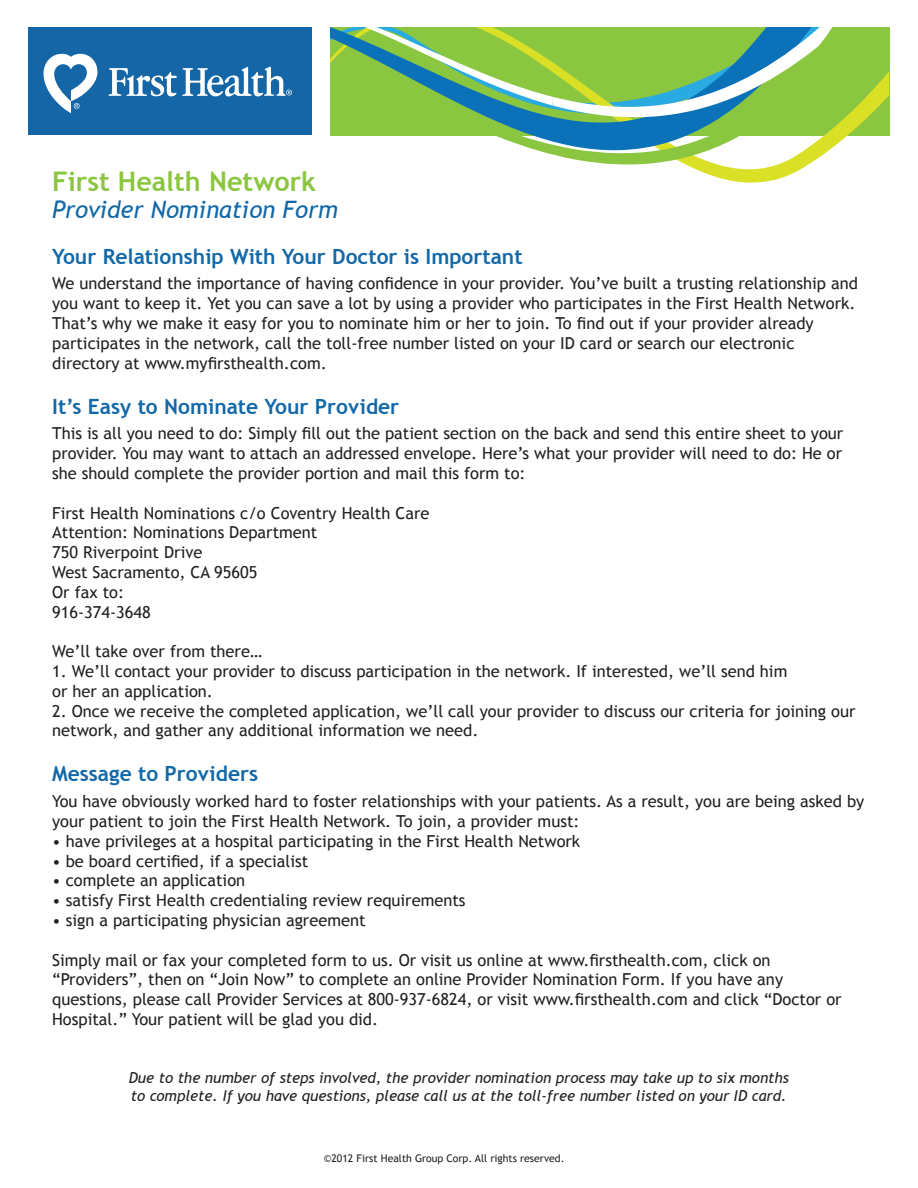
<style>
.page{position:relative;width:918px;height:1188px;background:#fff}
.page>*{position:absolute;margin:0;border:0;box-sizing:border-box;transform-origin:0 0}
.t1{font:700 27px "Trebuchet MS";color:#8bc640}
.t2{font:italic 24px "Trebuchet MS";color:#1268a8}
.t3{font:700 21px "Trebuchet MS";color:#1268a8}
.t4{font:16.5px/19.8px "Trebuchet MS";color:#231f20}
.t5{font:italic 15px/18px "Trebuchet MS";color:#231f20}
.t6{font:10.5px "Trebuchet MS";color:#231f20}
</style>
<div class="page">
<div style="left:29px;top:27px;width:283px;height:108px;background:#1566a7"></div>
<svg style="left:109px;top:67px;width:183px;height:30px"></svg>
<svg style="left:43px;top:54px;width:55px;height:59px"></svg>
<svg style="left:689px;top:151px;width:139px;height:32px"></svg>
<svg style="left:762px;top:122px;width:127px;height:29px"></svg>
<svg style="left:330px;top:122px;width:432px;height:44px"></svg>
<svg style="left:330px;top:27px;width:559px;height:95px;background:#83bf66"></svg>
<h1 class="t1" style="left:52px;top:164px;width:265px">First Health Network</h1>
<h2 class="t2" style="left:52px;top:195px;width:287px">Provider Nomination Form</h2>
<p class="t3" style="left:52px;top:243px;width:472px">Your Relationship With Your Doctor is Important</p>
<p class="t4" style="left:52px;top:274px;width:807px">We understand the importance of having confidence in your provider. You’ve built a trusting relationship and you want to keep it. Yet you can save a lot by using a provider who participates in the First Health Network.<br>That’s why we make it easy for you to nominate him or her to join. To find out if your provider already participates in the network, call the toll-free number listed on your ID card or search our electronic directory at www.myfirsthealth.com.</p>
<p class="t3" style="left:52px;top:393px;width:349px">It’s Easy to Nominate Your Provider</p>
<p class="t4" style="left:52px;top:424px;width:793px;text-align:justify">This is all you need to do: Simply fill out the patient section on the back and send this entire sheet to your provider. You may want to attach an addressed envelope. Here’s what your provider will need to do: He or she should complete the provider portion and mail this form to:</p>
<p class="t4" style="left:52px;top:503px;width:379px">First Health Nominations c/o Coventry Health Care<br>Attention: Nominations Department<br>750 Riverpoint Drive<br>West Sacramento, CA 95605<br>Or fax to:<br>916-374-3648</p>
<p class="t4" style="left:52px;top:642px;width:211px">We’ll take over from there…</p>
<p class="t4" style="left:52px;top:662px;width:737px">1. We’ll contact your provider to discuss participation in the network. If interested, we’ll send him or her an application.</p>
<p class="t4" style="left:52px;top:701px;width:805px">2. Once we receive the completed application, we’ll call your provider to discuss our criteria for joining our network, and gather any additional information we need.</p>
<p class="t3" style="left:52px;top:761px;width:207px">Message to Providers</p>
<p class="t4" style="left:52px;top:792px;width:814px">You have obviously worked hard to foster relationships with your patients. As a result, you are being asked by your patient to join the First Health Network. To join, a provider must:</p>
<p class="t4" style="left:52px;top:831px;width:530px">• have privileges at a hospital participating in the First Health Network</p>
<p class="t4" style="left:52px;top:851px;width:258px">• be board certified, if a specialist</p>
<p class="t4" style="left:52px;top:871px;width:195px">• complete an application</p>
<p class="t4" style="left:52px;top:891px;width:415px">• satisfy First Health credentialing review requirements</p>
<p class="t4" style="left:52px;top:911px;width:315px">• sign a participating physician agreement</p>
<p class="t4" style="left:52px;top:950px;width:791px">Simply mail or fax your completed form to us. Or visit us online at www.firsthealth.com, click on “Providers”, then on “Join Now” to complete an online Provider Nomination Form. If you have any questions, please call Provider Services at 800-937-6824, or visit www.firsthealth.com and click “Doctor or Hospital.” Your patient will be glad you did.</p>
<p class="t5" style="left:129px;top:1068px;width:662px">Due to the number of steps involved, the provider nomination process may take up to six months to complete. If you have questions, please call us at the toll-free number listed on your ID card.</p>
<p class="t6" style="left:324px;top:1152px;width:242px">©2012 First Health Group Corp. All rights reserved.</p>
</div>
